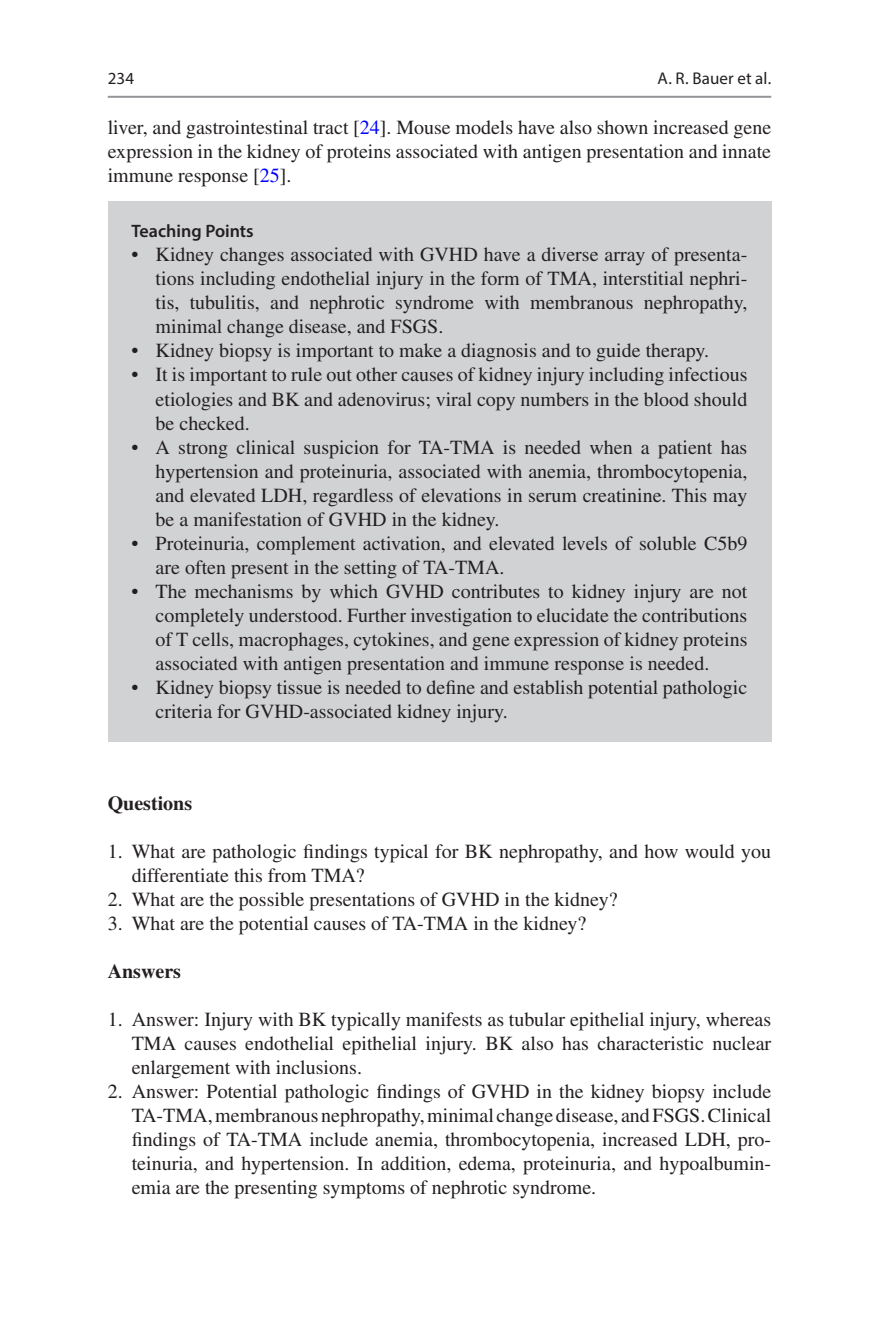
<style>
.page{position:relative;width:879px;height:1333px;background:#fff}
.page>*{position:absolute;margin:0;border:0;box-sizing:border-box;transform-origin:0 0}
.t1{font:20px/24px "Crhbdt Times LT Std";color:#231f20;text-align:justify}
.t2{font:700 20px "Jnbhrs Times LT Std";color:#231f20}
.t3{font:600 18px "Vqnxnf Myriad Pro";color:#231f20}
.t4{font:17px "Gwtdkl Myriad Pro";letter-spacing:.01em;color:#231f20}
.t5{font:17px "Kjdqmg Myriad Pro";color:#231f20}
.s1{color:#00f}
</style>
<div class="page">
<div style="left:108px;top:201px;width:663px;height:540px;background:#d1d2d4"></div>
<hr style="left:108px;top:96px;width:663px;height:2px;background:#939598">
<p class="t4" style="left:657px;top:68px;width:115px">A. R. Bauer et al.</p>
<p class="t5" style="left:108px;top:68px;width:28px">234</p>
<p class="t1" style="left:108px;top:116px;width:665px">liver, and gastrointestinal tract [<span class="s1">24</span>]. Mouse models have also shown increased gene expression in the kidney of proteins associated with antigen presentation and innate immune response [<span class="s1">25</span>].</p>
<p class="t3" style="left:132px;top:220px;width:124px">Teaching Points</p>
<p class="t1" style="left:156px;top:242px;width:593px;text-indent:-24px">• Kidney changes associated with GVHD have a diverse array of presenta&shy;tions including endothelial injury in the form of TMA, interstitial nephri&shy;tis, tubulitis, and nephrotic syndrome with membranous nephropathy, minimal change disease, and FSGS.</p>
<p class="t1" style="left:132px;top:338px;width:579px">• Kidney biopsy is important to make a diagnosis and to guide therapy.</p>
<p class="t1" style="left:156px;top:362px;width:593px;text-indent:-24px">• It is important to rule out other causes of kidney injury including infectious etiologies and BK and adenovirus; viral copy numbers in the blood should be checked.</p>
<p class="t1" style="left:156px;top:434px;width:593px;text-indent:-24px">• A strong clinical suspicion for TA-TMA is needed when a patient has hypertension and proteinuria, associated with anemia, thrombocytopenia, and elevated LDH, regardless of elevations in serum creatinine. This may be a manifestation of GVHD in the kidney.</p>
<p class="t1" style="left:156px;top:530px;width:593px;text-indent:-24px">• Proteinuria, complement activation, and elevated levels of soluble C5b9 are often present in the setting of TA-TMA.</p>
<p class="t1" style="left:156px;top:578px;width:593px;text-indent:-24px">• The mechanisms by which GVHD contributes to kidney injury are not completely understood. Further investigation to elucidate the contributions of T cells, macrophages, cytokines, and gene expression of kidney proteins associated with antigen presentation and immune response is needed.</p>
<p class="t1" style="left:156px;top:674px;width:593px;text-indent:-24px">• Kidney biopsy tissue is needed to define and establish potential pathologic criteria for GVHD-associated kidney injury.</p>
<p class="t2" style="left:108px;top:790px;width:86px">Questions</p>
<p class="t1" style="left:132px;top:838px;width:641px;text-indent:-24px">1. What are pathologic findings typical for BK nephropathy, and how would you differentiate this from TMA?</p>
<p class="t1" style="left:108px;top:886px;width:511px">2. What are the possible presentations of GVHD in the kidney?</p>
<p class="t1" style="left:108px;top:910px;width:480px">3. What are the potential causes of TA-TMA in the kidney?</p>
<p class="t2" style="left:108px;top:958px;width:75px">Answers</p>
<p class="t1" style="left:132px;top:1006px;width:641px;text-indent:-24px">1. Answer: Injury with BK typically manifests as tubular epithelial injury, whereas TMA causes endothelial epithelial injury. BK also has characteristic nuclear enlargement with inclusions.</p>
<p class="t1" style="left:132px;top:1078px;width:641px;text-indent:-24px">2. Answer: Potential pathologic findings of GVHD in the kidney biopsy include TA-TMA, membranous nephropathy, minimal change disease, and FSGS. Clinical findings of TA-TMA include anemia, thrombocytopenia, increased LDH, pro&shy;teinuria, and hypertension. In addition, edema, proteinuria, and hypoalbumin&shy;emia are the presenting symptoms of nephrotic syndrome.</p>
</div>
